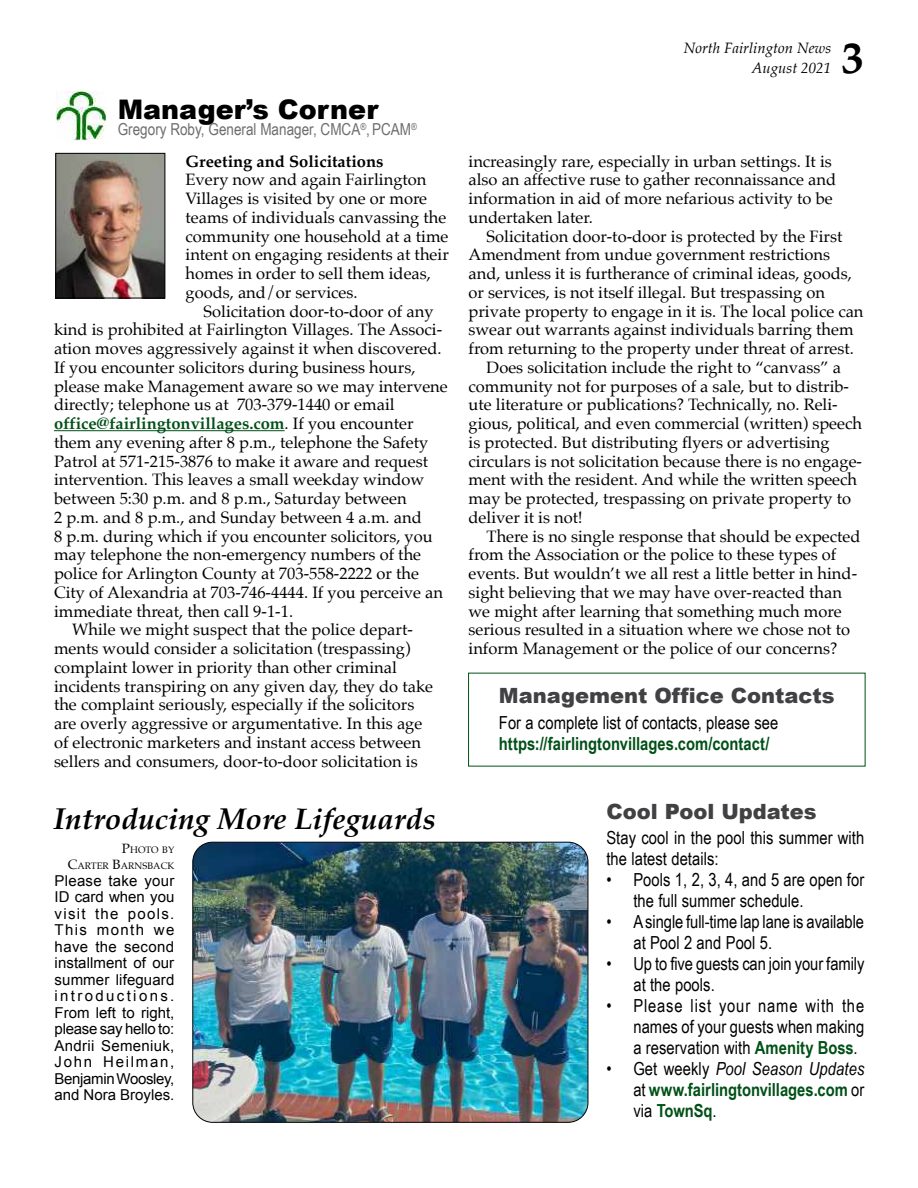
<style>
.page{position:relative;width:918px;height:1188px;background:#fff}
.page>*{position:absolute;margin:0;border:0;box-sizing:border-box;transform-origin:0 0}
.t1{font:700 45px "Palatino";color:#000}
.t2{font:italic 700 30px "Palatino";color:#000}
.t3{font:900 27px "Arial";color:#000}
.t4{font:900 21px "Arial";color:#414042}
.t5{font:18px/21px "Arial Narrow";letter-spacing:.005em;color:#000}
.t6{font:700 18px/21px "Arial Narrow";color:#005017;text-align:justify}
.t7{font:16.5px/18.8px "Palatino";color:#000}
.t8{font:700 16.5px "Palatino";color:#005017}
.t9{font:16.5px "Arial Narrow";color:#6d6e71}
.t10{font:700 16.5px "Palatino";color:#000}
.t11{font:15px/16.5px "Arial";color:#000;text-align:justify}
.t12{font:italic 15px "Palatino";color:#000}
.t13{font:9.45px/16.5px "Palatino";letter-spacing:.005em;color:#000;text-align:right}
.s1{font-weight:400;color:#000}
.s2{font-size:13.5px}
.s3{font-weight:700;color:#005017}
.s4{font-weight:400;font-style:italic;color:#000}
</style>
<div class="page">
<img style="left:57px;top:91px;width:49px;height:50px">
<img style="left:57px;top:155px;width:106px;height:141px">
<div style="left:55px;top:153px;width:110px;height:145px;border:1px solid #000"></div>
<hr style="left:54px;top:430px;width:231px;height:1px;background:#005017">
<img style="left:194px;top:842px;width:394px;height:280px">
<div style="left:192px;top:842px;width:396px;height:281px;border:1px solid #000;border-radius:20px"></div>
<h3 class="t3" style="left:118px;top:90px;width:262px">Manager’s Corner</h3>
<p class="t9" style="left:118px;top:117px;width:301px">Gregory Roby, General Manager, CMCA<sup>®</sup>,PCAM<sup>®</sup></p>
<p class="t10" style="left:186px;top:147px;width:199px">Greeting and Solicitations</p>
<p class="t7" style="left:186px;top:170px;width:265px">Every now and again Fairlington<br>Villages is visited by one or more teams of individuals canvassing the community one household at a time intent on engaging residents at their homes in order to sell them ideas, goods, and/or services.</p>
<p class="t7" style="left:204px;top:301px;width:232px">Solicitation door-to-door of any</p>
<p class="t7" style="left:54px;top:320px;width:390px">kind is prohibited at Fairlington Villages. The Associ-</p>
<p class="t7" style="left:54px;top:339px;width:389px">ation moves aggressively against it when discovered.</p>
<p class="t7" style="left:54px;top:358px;width:363px">If you encounter solicitors during business hours,</p>
<p class="t7" style="left:54px;top:376px;width:395px">please make Management aware so we may intervene</p>
<p class="t7" style="left:54px;top:395px;width:342px">directly; telephone us at 703-379-1440 or email</p>
<p class="t8" style="left:54px;top:409px;width:361px">office@fairlingtonvillages.com<span class="s1">. If you encounter</span></p>
<p class="t7" style="left:54px;top:433px;width:376px">them any evening after 8 p.m., telephone the Safety</p>
<p class="t7" style="left:54px;top:451px;width:376px">Patrol at 571-215-3876 to make it aware and request</p>
<p class="t7" style="left:54px;top:470px;width:372px">intervention. This leaves a small weekday window</p>
<p class="t7" style="left:54px;top:489px;width:354px">between 5:30 p.m. and 8 p.m., Saturday between</p>
<p class="t7" style="left:54px;top:508px;width:369px">2 p.m. and 8 p.m., and Sunday between 4 a.m. and</p>
<p class="t7" style="left:54px;top:526px;width:380px">8 p.m. during which if you encounter solicitors, you</p>
<p class="t7" style="left:54px;top:545px;width:369px">may telephone the non-emergency numbers of the</p>
<p class="t7" style="left:54px;top:564px;width:367px">police for Arlington County at 703-558-2222 or the</p>
<p class="t7" style="left:54px;top:583px;width:391px">City of Alexandria at 703-746-4444. If you perceive an</p>
<p class="t7" style="left:54px;top:601px;width:241px">immediate threat, then call 9-1-1.</p>
<p class="t7" style="left:72px;top:620px;width:342px">While we might suspect that the police depart-</p>
<p class="t7" style="left:54px;top:639px;width:358px">ments would consider a solicitation (trespassing)</p>
<p class="t7" style="left:54px;top:658px;width:344px">complaint lower in priority than other criminal</p>
<p class="t7" style="left:54px;top:676px;width:381px">incidents transpiring on any given day, they do take</p>
<p class="t7" style="left:54px;top:695px;width:362px">the complaint seriously, especially if the solicitors</p>
<p class="t7" style="left:54px;top:714px;width:370px">are overly aggressive or argumentative. In this age</p>
<p class="t7" style="left:54px;top:733px;width:369px">of electronic marketers and instant access between</p>
<p class="t7" style="left:54px;top:751px;width:365px">sellers and consumers, door-to-door solicitation is</p>
<h2 class="t2" style="left:54px;top:794px;width:384px">Introducing More Lifeguards</h2>
<p class="t13" style="left:68px;top:841px;width:108px"><span class="s2">P</span>HOTO BY<br><span class="s2">C</span>ARTER <span class="s2">B</span>ARNSBACK</p>
<p class="t11" style="left:55px;top:872px;width:121px">Please take your ID card when you visit the pools.<br>This month we have the second installment of our summer lifeguard introductions.<br>From left to right, please say hello to:<br>Andrii Semeniuk, John Heilman, Benjamin Woosley, and Nora Broyles.</p>
<p class="t12" style="left:684px;top:35px;width:149px">North Fairlington News</p>
<p class="t12" style="left:752px;top:55px;width:81px">August 2021</p>
<h1 class="t1" style="left:842px;top:19px;width:24px">3</h1>
<p class="t7" style="left:469px;top:151px;width:369px">increasingly rare, especially in urban settings. It is also an affective ruse to gather reconnaissance and information in aid of more nefarious activity to be undertaken later.</p>
<p class="t7" style="left:487px;top:226px;width:357px">Solicitation door-to-door is protected by the First</p>
<p class="t7" style="left:469px;top:245px;width:363px">Amendment from undue government restrictions</p>
<p class="t7" style="left:469px;top:264px;width:385px">and, unless it is furtherance of criminal ideas, goods,</p>
<p class="t7" style="left:469px;top:283px;width:358px">or services, is not itself illegal. But trespassing on</p>
<p class="t7" style="left:469px;top:301px;width:397px">private property to engage in it is. The local police can</p>
<p class="t7" style="left:469px;top:320px;width:387px">swear out warrants against individuals barring them</p>
<p class="t7" style="left:469px;top:339px;width:387px">from returning to the property under threat of arrest.</p>
<p class="t7" style="left:487px;top:358px;width:356px">Does solicitation include the right to “canvass” a</p>
<p class="t7" style="left:469px;top:376px;width:382px">community not for purposes of a sale, but to distrib-</p>
<p class="t7" style="left:469px;top:395px;width:371px">ute literature or publications? Technically, no. Reli-</p>
<p class="t7" style="left:469px;top:414px;width:395px">gious, political, and even commercial (written) speech</p>
<p class="t7" style="left:469px;top:433px;width:363px">is protected. But distributing flyers or advertising</p>
<p class="t7" style="left:469px;top:451px;width:395px">circulars is not solicitation because there is no engage-</p>
<p class="t7" style="left:469px;top:470px;width:390px">ment with the resident. And while the written speech</p>
<p class="t7" style="left:469px;top:489px;width:384px">may be protected, trespassing on private property to</p>
<p class="t7" style="left:469px;top:508px;width:116px">deliver it is not!</p>
<p class="t7" style="left:487px;top:526px;width:375px">There is no single response that should be expected</p>
<p class="t7" style="left:469px;top:545px;width:369px">from the Association or the police to these types of</p>
<p class="t7" style="left:469px;top:564px;width:390px">events. But wouldn’t we all rest a little better in hind-</p>
<p class="t7" style="left:469px;top:583px;width:375px">sight believing that we may have over-reacted than</p>
<p class="t7" style="left:469px;top:601px;width:375px">we might after learning that something much more</p>
<p class="t7" style="left:469px;top:620px;width:383px">serious resulted in a situation where we chose not to</p>
<p class="t7" style="left:469px;top:639px;width:370px">inform Management or the police of our concerns?</p>
<p class="t4" style="left:499px;top:681px;width:337px">Management Office Contacts</p>
<p class="t5" style="left:499px;top:711px;width:281px">For a complete list of contacts, please see</p>
<p class="t6" style="left:499px;top:732px;width:272px">https://fairlingtonvillages.com/contact/</p>
<p class="t4" style="left:606px;top:796px;width:212px">Cool Pool Updates</p>
<p class="t5" style="left:606px;top:827px;width:260px">Stay cool in the pool this summer with the latest details:</p>
<p class="t5" style="left:633px;top:869px;width:232px;text-indent:-27px">• Pools 1, 2, 3, 4, and 5 are open for the full summer schedule.</p>
<p class="t5" style="left:633px;top:911px;width:232px;text-indent:-27px">• A single full-time lap lane is available at Pool 2 and Pool 5.</p>
<p class="t5" style="left:633px;top:953px;width:233px;text-indent:-27px">• Up to five guests can join your family at the pools.</p>
<p class="t5" style="left:633px;top:995px;width:232px;text-align:justify;text-indent:-27px">• Please list your name with the names of your guests when making a reservation with <span class="s3">Amenity Boss</span>.</p>
<p class="t6" style="left:633px;top:1058px;width:233px;text-indent:-27px"><span class="s1">• Get weekly</span> <span class="s4">Pool Season Updates </span><span class="s1">at</span> www.fairlingtonvillages.com <span class="s1">or via</span> TownSq<span class="s1">.</span></p>
</div>
